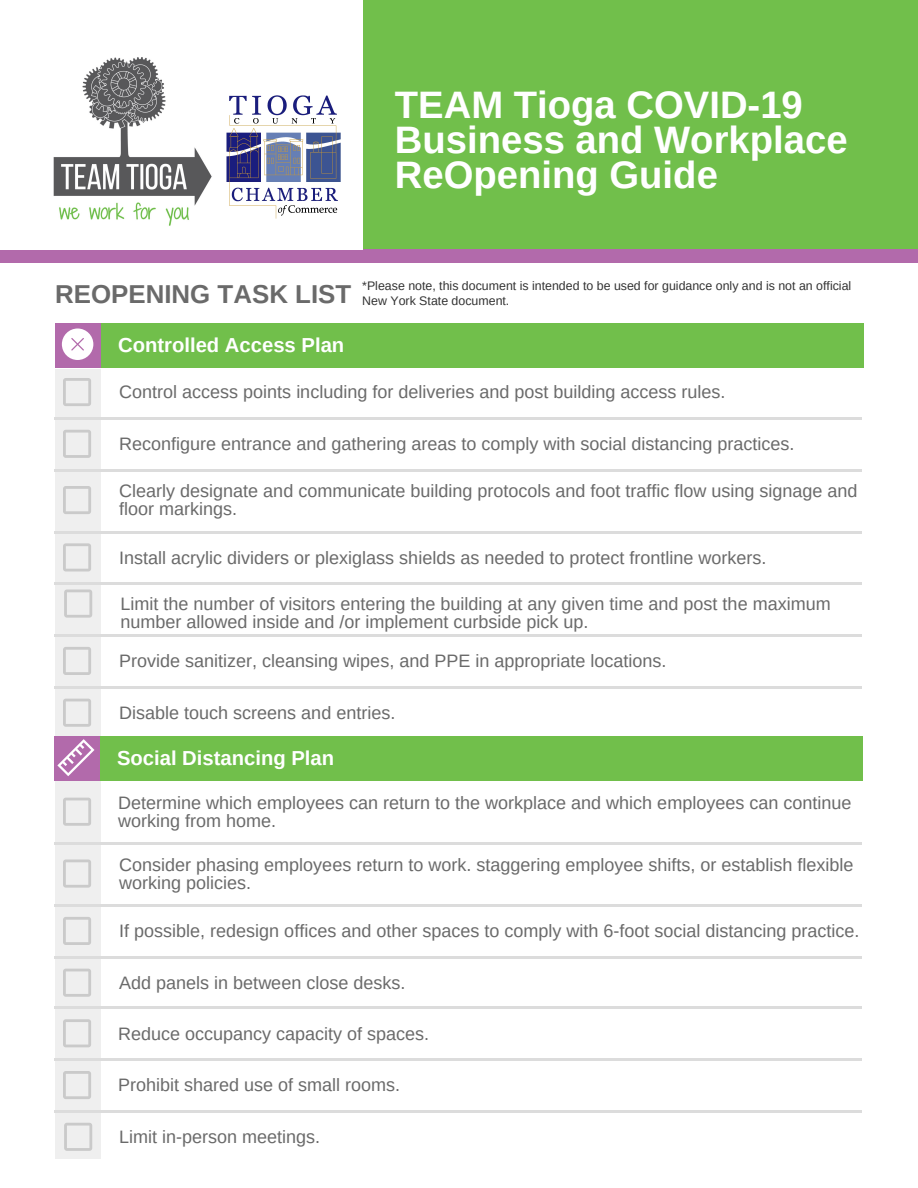
<style>
.page{position:relative;width:918px;height:1188px;background:#fff}
.page>*{position:absolute;margin:0;border:0;box-sizing:border-box;transform-origin:0 0}
.t1{font:700 38.25px/34.8px "Arimo";color:#fff}
.t2{font:700 25.8px "Arimo";color:#6a6a6a}
.t3{font:700 20.25px "Arimo";color:#fff}
.t4{font:18px/18px "Arimo";color:#6a6a6a}
.t5{font:12.3px/14.7px "Arimo";color:#333}
</style>
<div class="page">
<div style="left:100px;top:323px;width:764px;height:45px;background:#71bf4b"></div>
<div style="left:0;top:0;width:918px;height:250px;background:#71bf4b"></div>
<div style="left:55px;top:323px;width:45px;height:45px;background:#b26aab"></div>
<div style="left:55px;top:369px;width:45px;height:790px;background:#efefef"></div>
<svg style="left:63px;top:378px;width:28px;height:28px"></svg>
<hr style="left:54px;top:417px;width:808px;height:3px;background:#dcdcdc">
<svg style="left:63px;top:486px;width:28px;height:28px"></svg>
<svg style="left:63px;top:543px;width:28px;height:29px"></svg>
<svg style="left:64px;top:590px;width:28px;height:28px"></svg>
<svg style="left:63px;top:430px;width:28px;height:28px"></svg>
<div style="left:0;top:250px;width:918px;height:13px;background:#b26aab"></div>
<hr style="left:54px;top:469px;width:808px;height:2px;background:#dcdcdc">
<hr style="left:54px;top:531px;width:808px;height:2px;background:#dcdcdc">
<hr style="left:54px;top:583px;width:808px;height:2px;background:#dcdcdc">
<svg style="left:63px;top:647px;width:28px;height:28px"></svg>
<svg style="left:63px;top:798px;width:28px;height:28px"></svg>
<svg style="left:63px;top:860px;width:28px;height:28px"></svg>
<svg style="left:63px;top:917px;width:28px;height:28px"></svg>
<svg style="left:63px;top:699px;width:28px;height:28px"></svg>
<hr style="left:54px;top:843px;width:808px;height:2px;background:#dcdcdc">
<hr style="left:54px;top:904px;width:808px;height:3px;background:#dcdcdc">
<svg style="left:63px;top:969px;width:28px;height:28px"></svg>
<div style="left:99px;top:736px;width:764px;height:45px;background:#71bf4b"></div>
<div style="left:54px;top:736px;width:45px;height:45px;background:#b26aab"></div>
<hr style="left:54px;top:634px;width:808px;height:3px;background:#dcdcdc">
<hr style="left:54px;top:686px;width:808px;height:2px;background:#dcdcdc">
<hr style="left:54px;top:956px;width:808px;height:2px;background:#dcdcdc">
<hr style="left:54px;top:1007px;width:808px;height:2px;background:#dcdcdc">
<svg style="left:63px;top:1019px;width:28px;height:28px"></svg>
<svg style="left:63px;top:1071px;width:28px;height:28px"></svg>
<div style="left:0;top:0;width:362px;height:250px;background:#fff"></div>
<hr style="left:54px;top:1059px;width:808px;height:2px;background:#dcdcdc">
<svg style="left:64px;top:1123px;width:28px;height:28px"></svg>
<hr style="left:54px;top:1110px;width:808px;height:3px;background:#dcdcdc">
<svg style="left:62px;top:328px;width:31px;height:32px"></svg>
<svg style="left:57px;top:739px;width:37px;height:37px"></svg>
<img style="left:53px;top:57px;width:159px;height:169px">
<img style="left:226px;top:95px;width:115px;height:124px">
<h1 class="t1" style="left:395px;top:88px;width:454px">TEAM Tioga COVID-19<br>Business and Workplace<br>ReOpening Guide</h1>
<h2 class="t2" style="left:55px;top:276px;width:298px">REOPENING TASK LIST</h2>
<p class="t5" style="left:362px;top:279px;width:491px">*Please note, this document is intended to be used for guidance only and is not an official<br>New York State document.</p>
<p class="t3" style="left:118px;top:331px;width:228px">Controlled Access Plan</p>
<p class="t4" style="left:119px;top:383px;width:608px">Control access points including for deliveries and post building access rules.</p>
<p class="t4" style="left:119px;top:435px;width:677px">Reconfigure entrance and gathering areas to comply with social distancing practices.</p>
<p class="t4" style="left:119px;top:482px;width:740px">Clearly designate and communicate building protocols and foot traffic flow using signage and floor markings.</p>
<p class="t4" style="left:119px;top:549px;width:649px">Install acrylic dividers or plexiglass shields as needed to protect frontline workers.</p>
<p class="t4" style="left:120px;top:595px;width:712px">Limit the number of visitors entering the building at any given time and post the maximum number allowed inside and /or implement curbside pick up.</p>
<p class="t4" style="left:119px;top:652px;width:549px">Provide sanitizer, cleansing wipes, and PPE in appropriate locations.</p>
<p class="t4" style="left:119px;top:704px;width:278px">Disable touch screens and entries.</p>
<p class="t3" style="left:117px;top:744px;width:219px">Social Distancing Plan</p>
<p class="t4" style="left:118px;top:794px;width:735px">Determine which employees can return to the workplace and which employees can continue working from home.</p>
<p class="t4" style="left:119px;top:856px;width:736px">Consider phasing employees return to work. staggering employee shifts, or establish flexible working policies.</p>
<p class="t4" style="left:119px;top:922px;width:742px">If possible, redesign offices and other spaces to comply with 6-foot social distancing practice.</p>
<p class="t4" style="left:119px;top:974px;width:288px">Add panels in between close desks.</p>
<p class="t4" style="left:118px;top:1024px;width:313px">Reduce occupancy capacity of spaces.</p>
<p class="t4" style="left:118px;top:1076px;width:284px">Prohibit shared use of small rooms.</p>
<p class="t4" style="left:119px;top:1128px;width:203px">Limit in-person meetings.</p>
</div>
